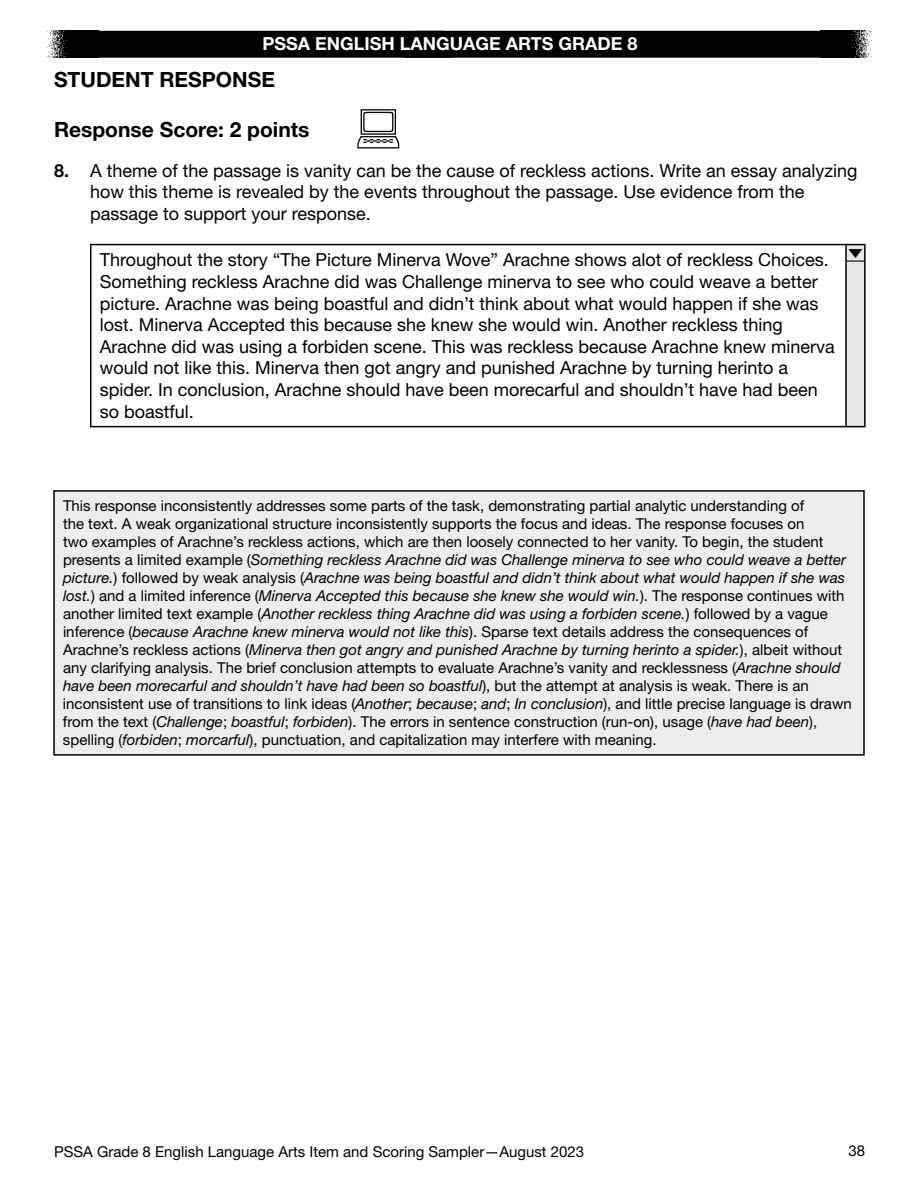
<style>
.page{position:relative;width:918px;height:1188px;background:#fff}
.page>*{position:absolute;margin:0;border:0;box-sizing:border-box;transform-origin:0 0}
.t1{font:700 21px "Helvetica Neue LT Std";color:#000}
.t2{font:18px/21.6px "Helvetica Neue LT Std";color:#000}
.t3{font:700 18px "Helvetica Neue LT Std";color:#fff}
.t4{font:15px/18px "Helvetica Neue LT Std";color:#000}
.s1{font-weight:700}
.s2{font-style:italic}
</style>
<div class="page">
<img style="left:47px;top:31px;width:51px;height:27px">
<img style="left:820px;top:31px;width:52px;height:27px">
<div style="left:98px;top:31px;width:722px;height:27px;background:#000"></div>
<div style="left:54px;top:491px;width:810px;height:264px;background:#ededee"></div>
<div style="left:53px;top:490px;width:812px;height:266px;border:2px solid #000"></div>
<svg style="left:357px;top:109px;width:42px;height:39px"></svg>
<svg style="left:91px;top:245px;width:774px;height:183px"></svg>
<div style="left:846px;top:245px;width:19px;height:182px;background:#e6e7e8"></div>
<hr style="left:90px;top:426px;width:756px;height:1px;background:#000">
<hr style="left:845px;top:245px;width:2px;height:181px;background:#000">
<hr style="left:864px;top:245px;width:2px;height:181px;background:#000">
<svg style="left:846px;top:426px;width:20px;height:1px"></svg>
<hr style="left:90px;top:244px;width:756px;height:1px;background:#000">
<hr style="left:90px;top:245px;width:2px;height:181px;background:#000">
<svg style="left:846px;top:244px;width:20px;height:18px"></svg>
<p class="t3" style="left:262px;top:33px;width:377px">PSSA ENGLISH LANGUAGE ARTS GRADE 8</p>
<h3 class="t1" style="left:54px;top:67px;width:222px">STUDENT RESPONSE</h3>
<p class="t1" style="left:54px;top:117px;width:257px">Response Score: 2 points</p>
<p class="t2" style="left:90px;top:159px;width:769px;text-indent:-36px"><span class="s1">8 .</span> A theme of the passage is vanity can be the cause of reckless actions . Write an essay analyzing how this theme is revealed by the events throughout the passage . Use evidence from the passage to support your response .</p>
<p class="t2" style="left:100px;top:249px;width:737px">Throughout the story “The Picture Minerva Wove” Arachne shows alot of reckless Choices .<br>Something reckless Arachne did was Challenge minerva to see who could weave a better picture . Arachne was being boastful and didn’t think about what would happen if she was lost . Minerva Accepted this because she knew she would win . Another reckless thing Arachne did was using a forbiden scene . This was reckless because Arachne knew minerva would not like this . Minerva then got angry and punished Arachne by turning herinto a spider . In conclusion, Arachne should have been morecarful and shouldn’t have had been so boastful .</p>
<p class="t4" style="left:63px;top:496px;width:790px">This response inconsistently addresses some parts of the task, demonstrating partial analytic understanding of<br>the text . A weak organizational structure inconsistently supports the focus and ideas . The response focuses on<br>two examples of Arachne’s reckless actions, which are then loosely connected to her vanity . To begin, the student presents a limited example (<span class="s2">Something reckless Arachne did was Challenge minerva to see who could weave a better picture.</span>) followed by weak analysis (<span class="s2">Arachne was being boastful and didn’t think about what would happen if she was lost.</span>) and a limited inference (<span class="s2">Minerva Accepted this because she knew she would win.</span>) . The response continues with another limited text example (<span class="s2">Another reckless thing Arachne did was using a forbiden scene.</span>) followed by a vague inference (<span class="s2">because Arachne knew minerva would not like this</span>) . Sparse text details address the consequences of Arachne’s reckless actions (<span class="s2">Minerva then got angry and punished Arachne by turning herinto a spider.</span>), albeit without any clarifying analysis . The brief conclusion attempts to evaluate Arachne’s vanity and recklessness (<span class="s2">Arachne should have been morecarful and shouldn’t have had been so boastful</span>), but the attempt at analysis is weak . There is an inconsistent use of transitions to link ideas (<span class="s2">Another</span>; <span class="s2">because</span>; <span class="s2">and</span>; <span class="s2">In conclusion</span>), and little precise language is drawn from the text (<span class="s2">Challenge</span>; <span class="s2">boastful</span>; <span class="s2">forbiden</span>) . The errors in sentence construction (run-on), usage (<span class="s2">have had been</span>), spelling (<span class="s2">forbiden</span>; <span class="s2">morcarful</span>), punctuation, and capitalization may interfere with meaning .</p>
<p class="t4" style="left:54px;top:1142px;width:532px">PSSA Grade 8 English Language Arts Item and Scoring Sampler—August 2023</p>
<p class="t4" style="left:848px;top:1142px;width:18px">38</p>
</div>
